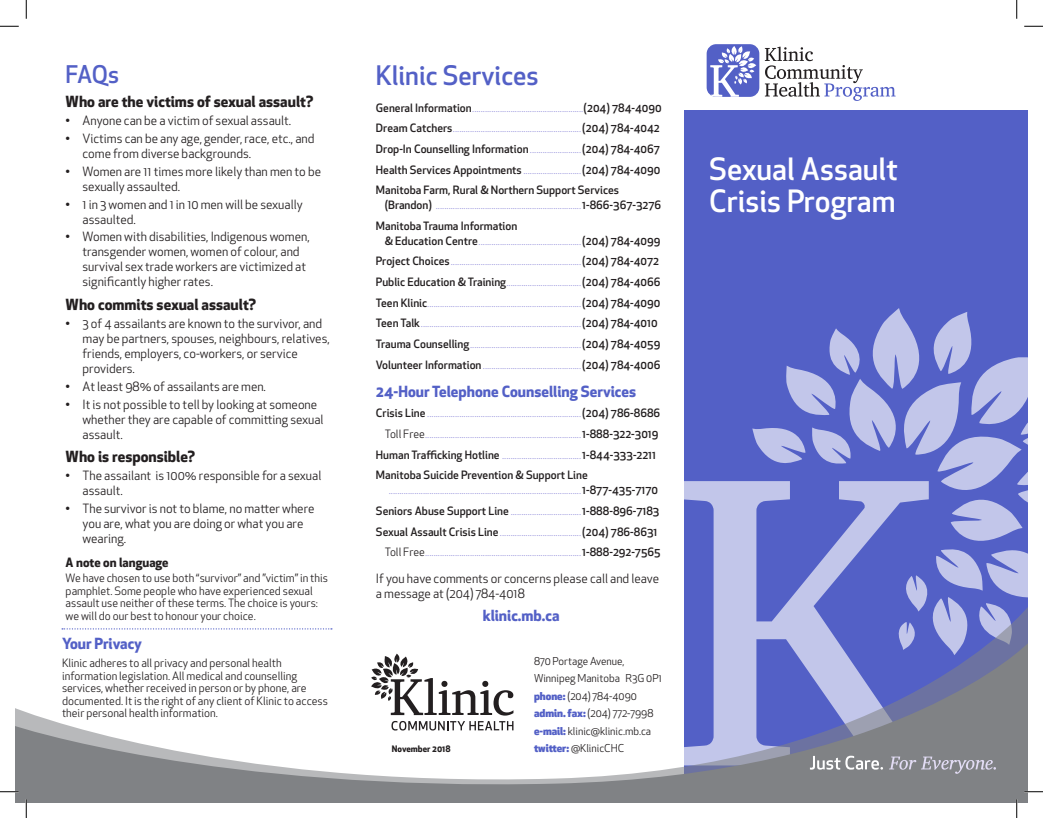
<style>
.page{position:relative;width:1043px;height:818px;background:#fff}
.page>*{position:absolute;margin:0;border:0;box-sizing:border-box;transform-origin:0 0}
.Brochure_Title{font:500 30px/32.5px "Apex New";color:#fff}
.Sub_Head{font:500 26.25px "Apex New";color:#5360c6}
.Sub_Head-2{font:500 23.75px "Apex New";color:#5360c6}
.Body_Copy{font:700 15px "Apex New";color:#231f20}
.Sub_Head_2{font:700 15px "Apex New";color:#5360c6}
.t1{font:12.5px/15px "Apex New";color:#231f20}
.Body_Copy-2{font:700 12.5px "Apex New";color:#231f20}
.Contacts{font:11.25px/15px "Apex New";color:#9f9bde}
.Contacts-2{font:500 11.25px "Apex New";color:#231f20}
.Body_Copy-3{font:11.25px/12.5px "Apex New";color:#231f20}
.t2{font:10.62px/17.5px "Apex New";color:#231f20}
.t3{font:700 8.75px "Apex New";color:#231f20}
.s1{font-weight:500;color:#231f20}
.s2{font-weight:400;color:#9f9bde}
.s3{color:#231f20}
.s4{font-weight:800;color:#5360c6}
</style>
<div class="page">
<div style="left:685px;top:111px;width:343px;height:691px;background:#5360c6"></div>
<svg style="left:752px;top:308px;width:276px;height:298px"></svg>
<svg style="left:684px;top:481px;width:255px;height:125px"></svg>
<svg style="left:61px;top:606px;width:967px;height:37px"></svg>
<svg style="left:15px;top:643px;width:1013px;height:159px"></svg>
<svg style="left:765px;top:47px;width:130px;height:54px"></svg>
<div style="left:706px;top:44px;width:53px;height:53px;background:#5360c6;border-radius:10px"></div>
<svg style="left:710px;top:46px;width:46px;height:51px"></svg>
<svg style="left:810px;top:755px;width:73px;height:14px"></svg>
<svg style="left:889px;top:756px;width:107px;height:17px;background:#95959d"></svg>
<svg style="left:62px;top:628px;width:270px;height:1px"></svg>
<svg style="left:371px;top:653px;width:142px;height:62px"></svg>
<svg style="left:391px;top:721px;width:122px;height:9px"></svg>
<svg style="left:0;top:25px;width:19px;height:2px"></svg>
<svg style="left:1024px;top:25px;width:18px;height:2px"></svg>
<svg style="left:0;top:790px;width:19px;height:2px"></svg>
<svg style="left:1024px;top:790px;width:18px;height:2px"></svg>
<svg style="left:25px;top:0;width:2px;height:19px"></svg>
<svg style="left:25px;top:799px;width:2px;height:19px"></svg>
<svg style="left:1016px;top:0;width:1px;height:19px"></svg>
<svg style="left:1015px;top:799px;width:2px;height:19px"></svg>
<p class="Sub_Head-2" style="left:66px;top:59px;width:55px">FAQs</p>
<p class="Body_Copy" style="left:66px;top:91px;width:249px">Who are the victims of sexual assault?</p>
<p class="t1" style="left:66px;top:113px;width:227px">• Anyone can be a victim of sexual assault.</p>
<p class="t1" style="left:82px;top:131px;width:233px;text-indent:-17px">• Victims can be any age, gender, race, etc., and come from diverse backgrounds.</p>
<p class="t1" style="left:82px;top:164px;width:240px;text-indent:-17px">• Women are 11 times more likely than men to be sexually assaulted.</p>
<p class="t1" style="left:82px;top:196px;width:222px;text-indent:-17px">• 1 in 3 women and 1 in 10 men will be sexually assaulted.</p>
<p class="t1" style="left:82px;top:229px;width:229px;text-indent:-17px">• Women with disabilities, Indigenous women, transgender women, women of colour, and survival sex trade workers are victimized at significantly higher rates.</p>
<p class="Body_Copy" style="left:66px;top:294px;width:192px">Who commits sexual assault?</p>
<p class="t1" style="left:82px;top:316px;width:249px;text-indent:-17px">• 3 of 4 assailants are known to the survivor, and may be partners, spouses, neighbours, relatives, friends, employers, co-workers, or service providers.</p>
<p class="t1" style="left:66px;top:379px;width:202px">• At least 98% of assailants are men.</p>
<p class="t1" style="left:82px;top:396px;width:242px;text-indent:-17px">• It is not possible to tell by looking at someone whether they are capable of committing sexual assault.</p>
<p class="Body_Copy" style="left:66px;top:446px;width:131px">Who is responsible?</p>
<p class="t1" style="left:82px;top:468px;width:240px;text-indent:-17px">• The assailant is 100% responsible for a sexual assault.</p>
<p class="t1" style="left:82px;top:501px;width:233px;text-indent:-17px">• The survivor is not to blame, no matter where you are, what you are doing or what you are wearing.</p>
<p class="Body_Copy-2" style="left:66px;top:553px;width:104px">A note on language</p>
<p class="Body_Copy-3" style="left:66px;top:572px;width:264px">We have chosen to use both “survivor” and ”victim” in this pamphlet. Some people who have experienced sexual assault use neither of these terms. The choice is yours: we will do our best to honour your choice.</p>
<p class="Sub_Head_2" style="left:62px;top:632px;width:82px">Your Privacy</p>
<p class="Body_Copy-3" style="left:62px;top:657px;width:267px">Klinic adheres to all privacy and personal health information legislation. All medical and counselling services, whether received in person or by phone, are documented. It is the right of any client of Klinic to access their personal health information.</p>
<p class="Sub_Head" style="left:376px;top:58px;width:164px">Klinic Services</p>
<p class="Contacts" style="left:376px;top:100px;width:287px"><span class="s1">General Information</span>....................................................<span class="s1">(204) 784-4090</span></p>
<p class="Contacts" style="left:376px;top:121px;width:285px"><span class="s1">Dream Catchers</span>............................................................<span class="s1">(204) 784-4042</span></p>
<p class="Contacts-2" style="left:376px;top:141px;width:285px">Drop-In Counselling Information<span class="s2">........................</span>(204) 784-4067</p>
<p class="Contacts-2" style="left:376px;top:162px;width:286px">Health Services Appointments <span class="s2">...........................</span>(204) 784-4090</p>
<p class="Contacts-2" style="left:376px;top:182px;width:244px">Manitoba Farm, Rural &amp; Northern Support Services</p>
<p class="Contacts" style="left:385px;top:197px;width:278px"><span class="s1">(Brandon)</span> ....................................................................<span class="s1">1-866-367-3276</span></p>
<p class="Contacts-2" style="left:376px;top:218px;width:143px">Manitoba Trauma Information</p>
<p class="Contacts" style="left:385px;top:233px;width:277px"><span class="s1">&amp; Education Centre</span>................................................<span class="s1">(204) 784-4099</span></p>
<p class="Contacts" style="left:376px;top:254px;width:285px"><span class="s1">Project Choices</span>.............................................................<span class="s1">(204) 784-4072</span></p>
<p class="Contacts-2" style="left:376px;top:274px;width:286px">Public Education &amp; Training<span class="s2">...................................</span>(204) 784-4066</p>
<p class="Contacts" style="left:376px;top:295px;width:286px"><span class="s1">Teen Klinic</span>........................................................................<span class="s1">(204) 784-4090</span></p>
<p class="Contacts" style="left:376px;top:316px;width:283px"><span class="s1">Teen Talk</span>...........................................................................<span class="s1">(204) 784-4010</span></p>
<p class="Contacts" style="left:376px;top:336px;width:286px"><span class="s1">Trauma Counselling</span>....................................................<span class="s1">(204) 784-4059</span></p>
<p class="Contacts" style="left:376px;top:357px;width:286px"><span class="s1">Volunteer Information</span>..............................................<span class="s1">(204) 784-4006</span></p>
<p class="Sub_Head_2" style="left:376px;top:380px;width:262px">24-Hour Telephone Counselling Services</p>
<p class="Contacts" style="left:376px;top:406px;width:286px"><span class="s1">Crisis Line</span> ........................................................................<span class="s1">(204) 786-8686</span></p>
<p class="Contacts" style="left:385px;top:426px;width:275px"><span class="s3">Toll Free</span>.........................................................................<span class="s1">1-888-322-3019</span></p>
<p class="Contacts-2" style="left:376px;top:447px;width:281px">Human Trafficking Hotline <span class="s2">.....................................</span>1-844-333-2211</p>
<p class="Contacts" style="left:389px;top:467px;width:271px;text-indent:-13px"><span class="s1">Manitoba Suicide Prevention &amp; Support Line </span>..........................................................................................<span class="s1">1-877-435-7170</span></p>
<p class="Contacts-2" style="left:376px;top:503px;width:285px">Seniors Abuse Support Line <span class="s2">.................................</span>1-888-896-7183</p>
<p class="Contacts" style="left:376px;top:524px;width:283px"><span class="s1">Sexual Assault Crisis Line</span>......................................<span class="s1">(204) 786-8631</span></p>
<p class="Contacts" style="left:385px;top:544px;width:277px"><span class="s3">Toll Free</span>.........................................................................<span class="s1">1-888-292-7565</span></p>
<p class="t1" style="left:376px;top:570px;width:285px">If you have comments or concerns please call and leave a message at (204) 784-4018</p>
<p class="Sub_Head_2" style="left:483px;top:604px;width:78px">klinic.mb.ca</p>
<p class="t2" style="left:534px;top:652px;width:130px">870 Portage Avenue,<br>Winnipeg Manitoba R3G 0P1 <span class="s4">phone:</span> (204) 784-4090 <span class="s4">admin. fax:</span> (204) 772-7998 <span class="s4">e-mail:</span> klinic@klinic.mb.ca</p>
<p class="t3" style="left:392px;top:742px;width:60px">November 2018</p>
<p class="t2" style="left:534px;top:739px;width:92px"><span class="s4">twitter:</span> @KlinicCHC</p>
<p class="Brochure_Title" style="left:709px;top:152px;width:190px">Sexual Assault<br>Crisis Program</p>
</div>
